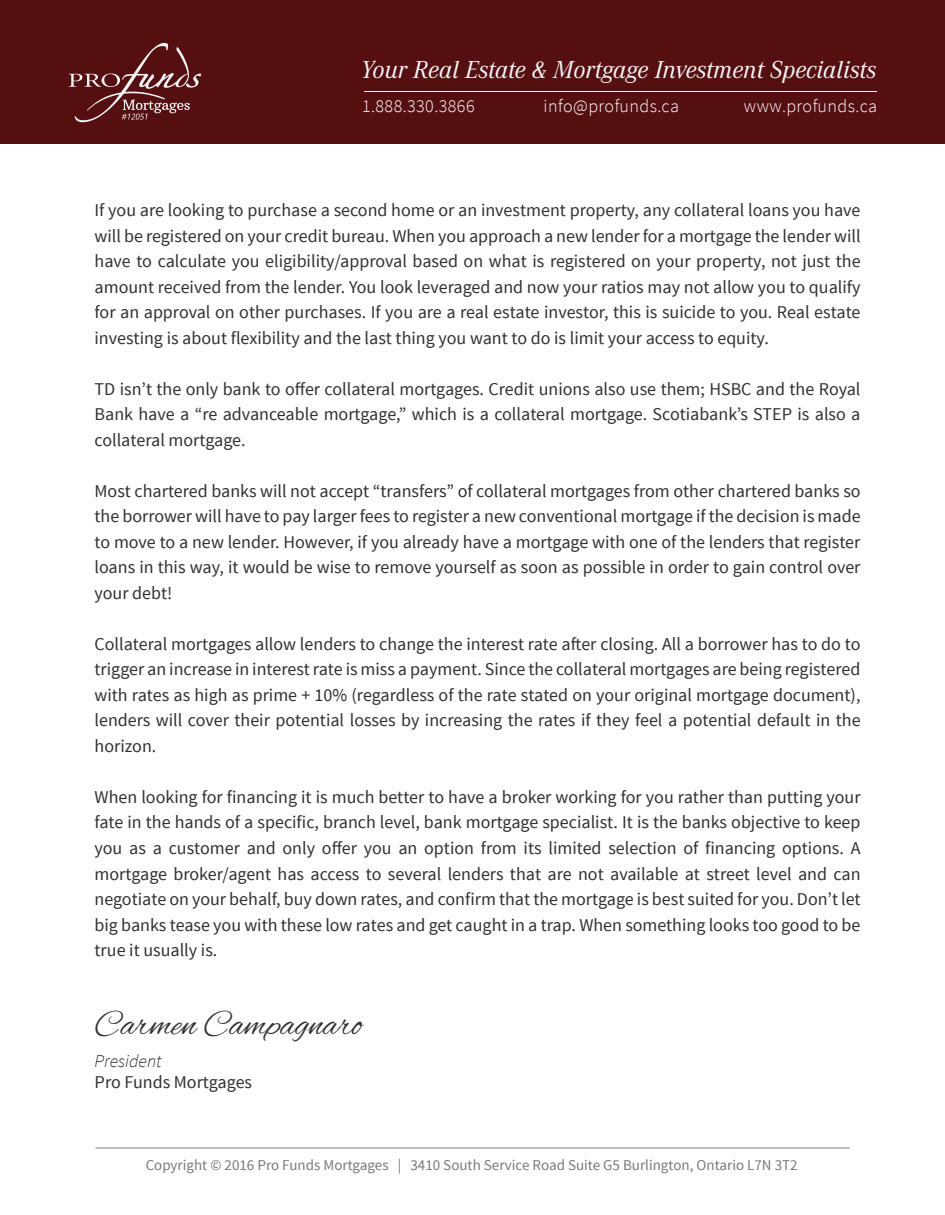
<style>
.page{position:relative;width:945px;height:1215px;background:#fff}
.page>*{position:absolute;margin:0;border:0;box-sizing:border-box;transform-origin:0 0}
.t1{font:36px "Alex Brush";color:#312f30}
.t2{font:italic 25.5px "Corporate A";color:#f4f5f6}
.t3{font:18px/25.5px "Source Sans Pro";color:#312f30;text-align:justify}
.t4{font:300 18px "Source Sans Pro";letter-spacing:.025em;color:#fff}
.t5{font:italic 300 18px "Source Sans Pro";color:#312f30}
.t6{font:15px "Source Sans Pro";color:#76787b}
</style>
<div class="page">
<div style="left:1px;top:0;width:944px;height:144px;background:#560f11"></div>
<hr style="left:364px;top:91px;width:512px;height:1px;background:#fff">
<svg style="left:69px;top:43px;width:132px;height:79px"></svg>
<hr style="left:95px;top:1148px;width:755px;height:1px;background:#76787b">
<h2 class="t2" style="left:361px;top:55px;width:517px">Your Real Estate &amp; Mortgage Investment Specialists</h2>
<p class="t4" style="left:362px;top:95px;width:114px">1.888.330.3866</p>
<p class="t4" style="left:544px;top:95px;width:137px">info@profunds.ca</p>
<p class="t4" style="left:744px;top:95px;width:135px">www.profunds.ca</p>
<p class="t3" style="left:95px;top:198px;width:768px">If you are looking to purchase a second home or an investment property, any collateral loans you have will be registered on your credit bureau. When you approach a new lender for a mortgage the lender will have to calculate you eligibility/approval based on what is registered on your property, not just the amount received from the lender. You look leveraged and now your ratios may not allow you to qualify for an approval on other purchases. If you are a real estate investor, this is suicide to you. Real estate investing is about flexibility and the last thing you want to do is limit your access to equity.</p>
<p class="t3" style="left:95px;top:377px;width:768px">TD isn’t the only bank to offer collateral mortgages. Credit unions also use them; HSBC and the Royal Bank have a “re advanceable mortgage,” which is a collateral mortgage. Scotiabank’s STEP is also a collateral mortgage.</p>
<p class="t3" style="left:95px;top:479px;width:768px">Most chartered banks will not accept “transfers” of collateral mortgages from other chartered banks so the borrower will have to pay larger fees to register a new conventional mortgage if the decision is made to move to a new lender. However, if you already have a mortgage with one of the lenders that register loans in this way, it would be wise to remove yourself as soon as possible in order to gain control over your debt!</p>
<p class="t3" style="left:95px;top:632px;width:768px">Collateral mortgages allow lenders to change the interest rate after closing. All a borrower has to do to trigger an increase in interest rate is miss a payment. Since the collateral mortgages are being registered with rates as high as prime + 10% (regardless of the rate stated on your original mortgage document), lenders will cover their potential losses by increasing the rates if they feel a potential default in the horizon.</p>
<p class="t3" style="left:95px;top:785px;width:768px">When looking for financing it is much better to have a broker working for you rather than putting your fate in the hands of a specific, branch level, bank mortgage specialist. It is the banks objective to keep you as a customer and only offer you an option from its limited selection of financing options. A mortgage broker/agent has access to several lenders that are not available at street level and can negotiate on your behalf, buy down rates, and confirm that the mortgage is best suited for you. Don’t let big banks tease you with these low rates and get caught in a trap. When something looks too good to be true it usually is.</p>
<h1 class="t1" style="left:95px;top:1005px;width:269px">Carmen Campagnaro</h1>
<p class="t5" style="left:95px;top:1050px;width:69px">President</p>
<p class="t3" style="left:95px;top:1070px;width:159px">Pro Funds Mortgages</p>
<p class="t6" style="left:146px;top:1156px;width:653px">Copyright © 2016 Pro Funds Mortgages | 3410 South Service Road Suite G5 Burlington, Ontario L7N 3T2</p>
</div>
